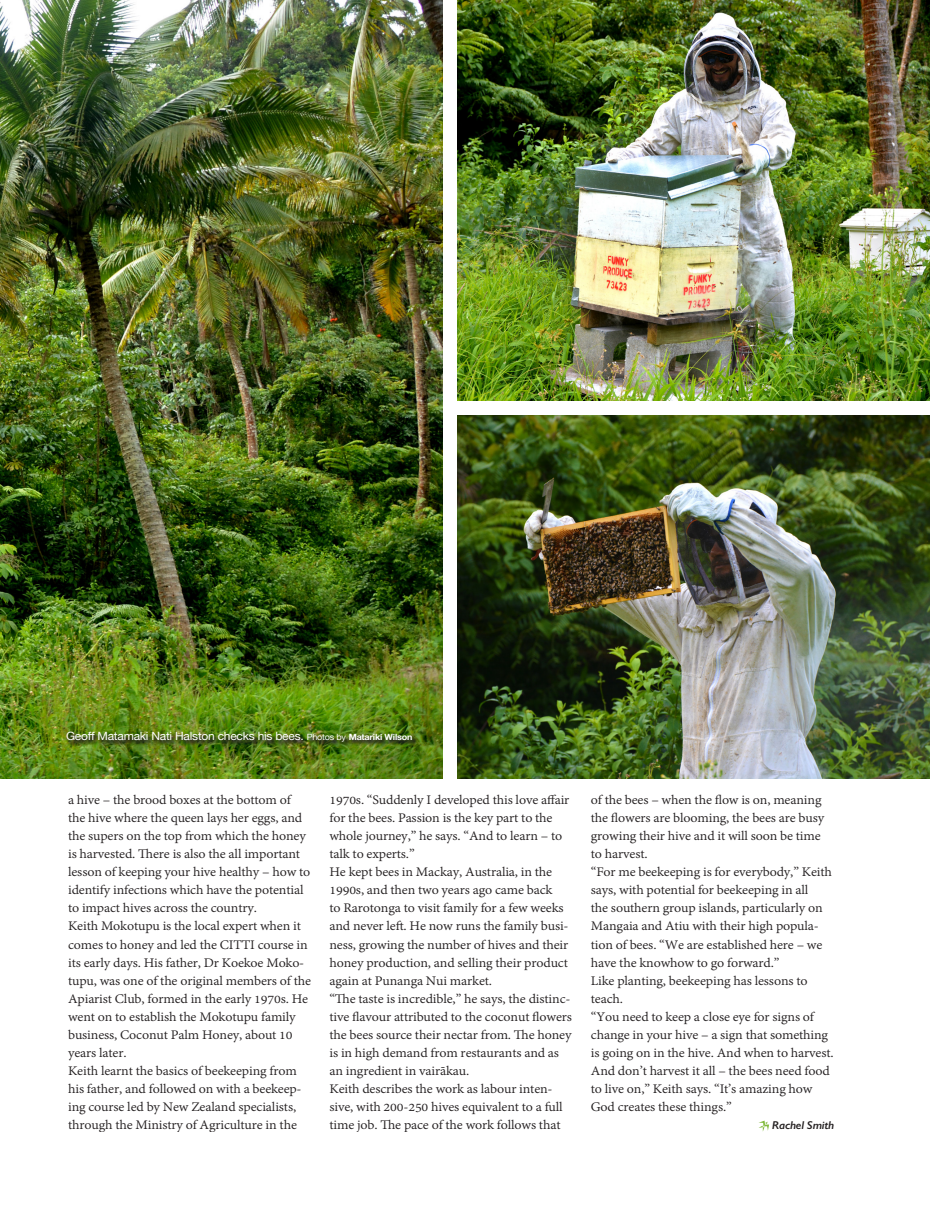
<style>
.page{position:relative;width:930px;height:1221px;background:#fff}
.page>*{position:absolute;margin:0;border:0;box-sizing:border-box;transform-origin:0 0}
.t1{font:14.25px/18px "Adobe Devanagari";letter-spacing:-.01em;color:#231f20;scale:1.05 1}
.t2{font:11.4px "Helvetica Neue";letter-spacing:-.02em;color:#fff;scale:1.05 1}
.t3{font:italic 600 11.4px "Gill Sans";letter-spacing:-.02em;color:#231f20;scale:1.05 1}
.s1{font-size:8.55px}
.s2{font-weight:700;font-size:8.55px}
</style>
<div class="page">
<img style="left:0;top:0;width:442px;height:778px">
<img style="left:457px;top:0;width:472px;height:400px">
<svg style="left:759px;top:1120px;width:9px;height:11px"></svg>
<img style="left:457px;top:415px;width:472px;height:363px">
<div style="left:65px;top:731px;width:352px;height:16px;background:#231f20;opacity:.75"></div>
<p class="t2" style="left:66px;top:729px;width:331px">Geoff Matamaki Nati Halston checks his bees. <span class="s1">Photos by</span> <span class="s2">Matariki Wilson</span></p>
<p class="t1" style="left:68px;top:792px;width:233px">a hive – the brood boxes at the bottom of the hive where the queen lays her eggs, and the supers on the top from which the honey is harvested. There is also the all important lesson of keeping your hive healthy – how to identify infections which have the potential to impact hives across the country.<br>Keith Mokotupu is the local expert when it comes to honey and led the CITTI course in its early days. His father, Dr Koekoe Moko&shy;tupu, was one of the original members of the Apiarist Club, formed in the early 1970s. He went on to establish the Mokotupu family business, Coconut Palm Honey, about 10 years later.<br>Keith learnt the basics of beekeeping from his father, and followed on with a beekeep&shy;ing course led by New Zealand specialists, through the Ministry of Agriculture in the</p>
<p class="t1" style="left:329px;top:792px;width:232px">1970s. “Suddenly I developed this love affair for the bees. Passion is the key part to the whole journey,” he says. “And to learn – to talk to experts.”<br>He kept bees in Mackay, Australia, in the 1990s, and then two years ago came back<br>to Rarotonga to visit family for a few weeks and never left. He now runs the family busi&shy;ness, growing the number of hives and their honey production, and selling their product again at Punanga Nui market.<br>“The taste is incredible,” he says, the distinc&shy;tive flavour attributed to the coconut flowers the bees source their nectar from. The honey is in high demand from restaurants and as an ingredient in vairākau.<br>Keith describes the work as labour inten&shy;sive, with 200-250 hives equivalent to a full time job. The pace of the work follows that</p>
<p class="t1" style="left:590px;top:792px;width:233px">of the bees – when the flow is on, meaning the flowers are blooming, the bees are busy growing their hive and it will soon be time to harvest.<br>“For me beekeeping is for everybody,” Keith says, with potential for beekeeping in all<br>the southern group islands, particularly on Mangaia and Atiu with their high popula&shy;tion of bees. “We are established here – we have the knowhow to go forward.”<br>Like planting, beekeeping has lessons to teach.<br>“You need to keep a close eye for signs of change in your hive – a sign that something is going on in the hive. And when to harvest.<br>And don’t harvest it all – the bees need food to live on,” Keith says. “It’s amazing how God creates these things.”</p>
<p class="t3" style="left:771px;top:1117px;width:61px">Rachel Smith</p>
</div>
